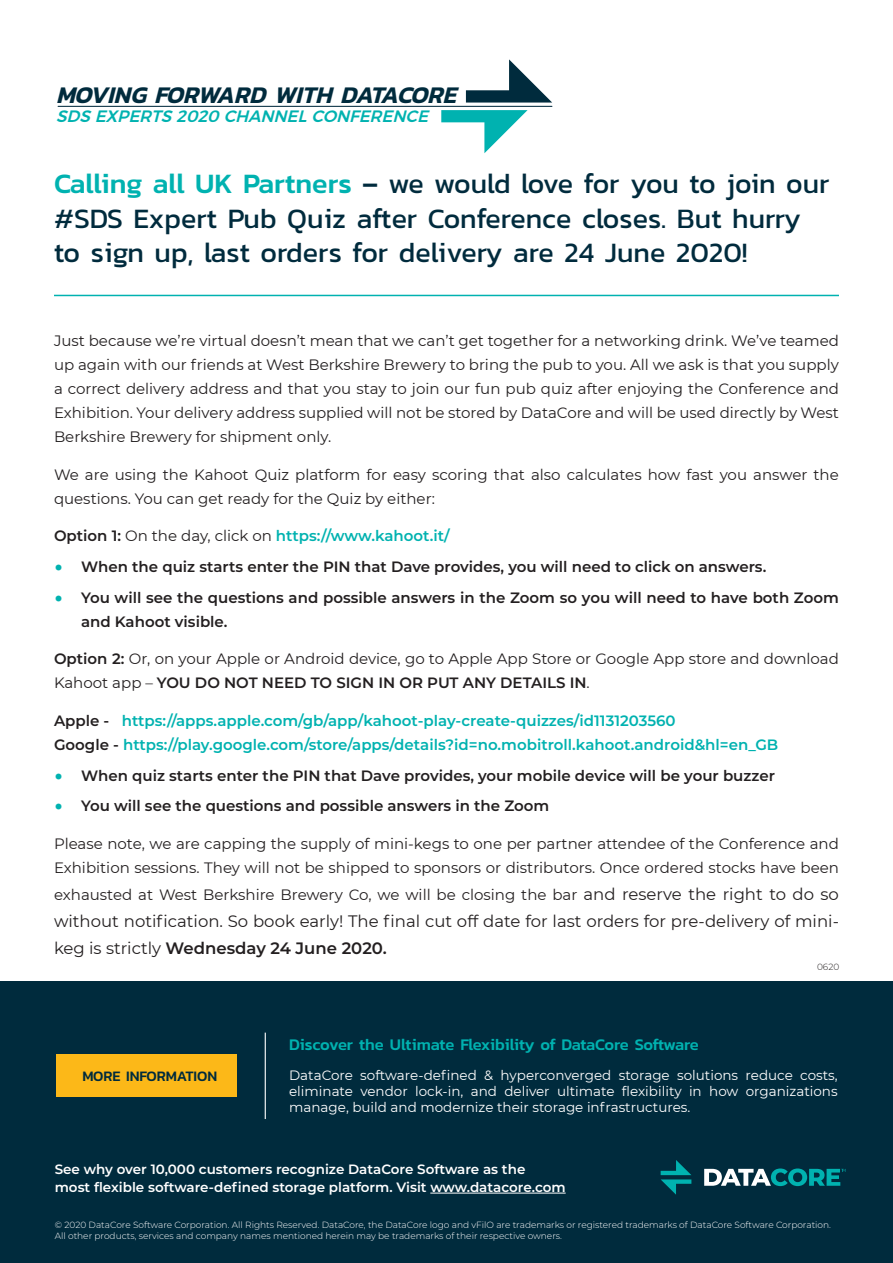
<style>
.page{position:relative;width:893px;height:1263px;background:#fff}
.page>*{position:absolute;margin:0;border:0;box-sizing:border-box;transform-origin:0 0}
.t1{font:28.5px/34.5px "Kanit";color:#002b3d}
.t2{font:italic 600 24.3px "Kanit";color:#002b3d}
.t3{font:16.5px/27px "Montserrat";color:#231f20}
.t4{font:500 16.5px "Kanit";letter-spacing:-.025em;color:#00b2b0}
.t5{font:italic 500 16.5px "Montserrat";color:#00b2b0}
.t6{font:15px/24px "Montserrat";color:#231f20}
.t7{font:600 15px/24px "Montserrat";color:#231f20}
.t8{font:600 15px/24px "Montserrat";color:#00b2b0}
.t9{font:500 14.7px "Kanit";color:#002b3d}
.t10{font:13.5px/16.2px "Montserrat";color:#fff;text-align:justify}
.t11{font:600 13.5px/18px "Montserrat";color:#fff}
.t12{font:300 9px/10.8px "Montserrat";color:#fff}
.t13{font:300 9px "Montserrat";color:#231f20}
.s1{font-weight:500;color:#00b2b0}
.s2{font-weight:500}
.s3{color:#231f20}
.s4{font-weight:400;color:#231f20}
.s5{font-size:27px;color:#00b2b0}
.s6{font-weight:600}
.s7{font-size:16.5px}
</style>
<div class="page">
<div style="left:0;top:981px;width:893px;height:282px;background:#002b3d"></div>
<svg style="left:661px;top:1160px;width:30px;height:35px"></svg>
<svg style="left:704px;top:1168px;width:141px;height:18px"></svg>
<hr style="left:430px;top:1193px;width:136px;height:1px;background:#fff">
<hr style="left:265px;top:1032px;width:1px;height:87px;background:#fff">
<div style="left:56px;top:1054px;width:181px;height:43px;background:#fcb818"></div>
<hr style="left:54px;top:295px;width:785px;height:1px;background:#00b2b0">
<svg style="left:441px;top:110px;width:87px;height:43px"></svg>
<svg style="left:466px;top:59px;width:86px;height:44px"></svg>
<hr style="left:58px;top:106px;width:494px;height:1px;background:#002a3d">
<h2 class="t2" style="left:56px;top:76px;width:410px">MOVINGFORWARDWITHDATACORE</h2>
<p class="t5" style="left:56px;top:103px;width:379px">SDSEXPERTS2020 CHANNELCONFERENCE</p>
<h1 class="t1" style="left:54px;top:166px;width:777px"><span class="s1">Calling all UK Partners</span> <span class="s2">–</span> we would love for you to join our #SDS Expert Pub Quiz after Conference closes. But hurry to sign up, last orders for delivery are 24 June 2020!</h1>
<p class="t6" style="left:54px;top:328px;width:786px;text-align:justify">Just because we’re virtual doesn’t mean that we can’t get together for a networking drink. We’ve teamed up again with our friends at West Berkshire Brewery to bring the pub to you. All we ask is that you supply a correct delivery address and that you stay to join our fun pub quiz after enjoying the Conference and Exhibition. Your delivery address supplied will not be stored by DataCore and will be used directly by West Berkshire Brewery for shipment only.</p>
<p class="t6" style="left:54px;top:462px;width:786px">We are using the Kahoot Quiz platform for easy scoring that also calculates how fast you answer the questions. You can get ready for the Quiz by either:</p>
<p class="t8" style="left:54px;top:523px;width:397px"><span class="s3">Option 1:</span> <span class="s4">On the day, click on</span> https://www.kahoot.it/</p>
<p class="t7" style="left:54px;top:554px;width:714px"><span class="s5">•</span> When the quiz starts enter the PIN that Dave provides, you will need to click on answers.</p>
<p class="t7" style="left:81px;top:585px;width:759px;text-indent:-27px"><span class="s5">•</span> You will see the questions and possible answers in the Zoom so you will need to have both Zoom and Kahoot visible.</p>
<p class="t6" style="left:54px;top:646px;width:786px"><span class="s6">Option 2:</span> Or, on your Apple or Android device, go to Apple App Store or Google App store and download<br>Kahoot app – <span class="s6">YOU DO NOT NEED TO SIGN IN OR PUT ANY DETAILS IN</span>.</p>
<p class="t8" style="left:54px;top:708px;width:726px"><span class="s3">Apple -</span> https://apps.apple.com/gb/app/kahoot-play-create-quizzes/id1131203560<br><span class="s3">Google -</span> https://play.google.com/store/apps/details?id=no.mobitroll.kahoot.android&amp;hl=en_GB</p>
<p class="t7" style="left:54px;top:763px;width:722px"><span class="s5">•</span> When quiz starts enter the PIN that Dave provides, your mobile device will be your buzzer</p>
<p class="t7" style="left:54px;top:793px;width:497px"><span class="s5">•</span> You will see the questions and possible answers in the Zoom</p>
<p class="t6" style="left:54px;top:831px;width:786px">Please note, we are capping the supply of mini-kegs to one per partner attendee of the Conference and<br>Exhibition sessions. They will not be shipped to sponsors or distributors. Once ordered stocks have been</p>
<p class="t6" style="left:54px;top:882px;width:786px">exhausted at West Berkshire Brewery Co, we will be closing the bar <span class="s7">and reserve the right to do so</span></p>
<p class="t3" style="left:54px;top:907px;width:786px">without notification. So book early! The final cut off date for last orders for pre-delivery of mini&shy;keg is strictly <span class="s6">Wednesday 24 June 2020.</span></p>
<p class="t9" style="left:83px;top:1065px;width:136px">MORE INFORMATION</p>
<p class="t13" style="left:817px;top:960px;width:24px">0620</p>
<p class="t4" style="left:289px;top:1032px;width:411px">Discover the Ultimate Flexibility of DataCore Software</p>
<p class="t10" style="left:289px;top:1066px;width:550px">DataCore software-defined &amp; hyperconverged storage solutions reduce costs, eliminate vendor lock-in, and deliver ultimate flexibility in how organizations manage, build and modernize their storage infrastructures.</p>
<p class="t11" style="left:55px;top:1159px;width:512px">See why over 10,000 customers recognize DataCore Software as the<br>most flexible software-defined storage platform. Visit www.datacore.com</p>
<p class="t12" style="left:55px;top:1219px;width:778px">© 2020 DataCore Software Corporation. All Rights Reserved. DataCore, the DataCore logo and vFilO are trademarks or registered trademarks of DataCore Software Corporation.<br>All other products, services and company names mentioned herein may be trademarks of their respective owners.</p>
</div>
